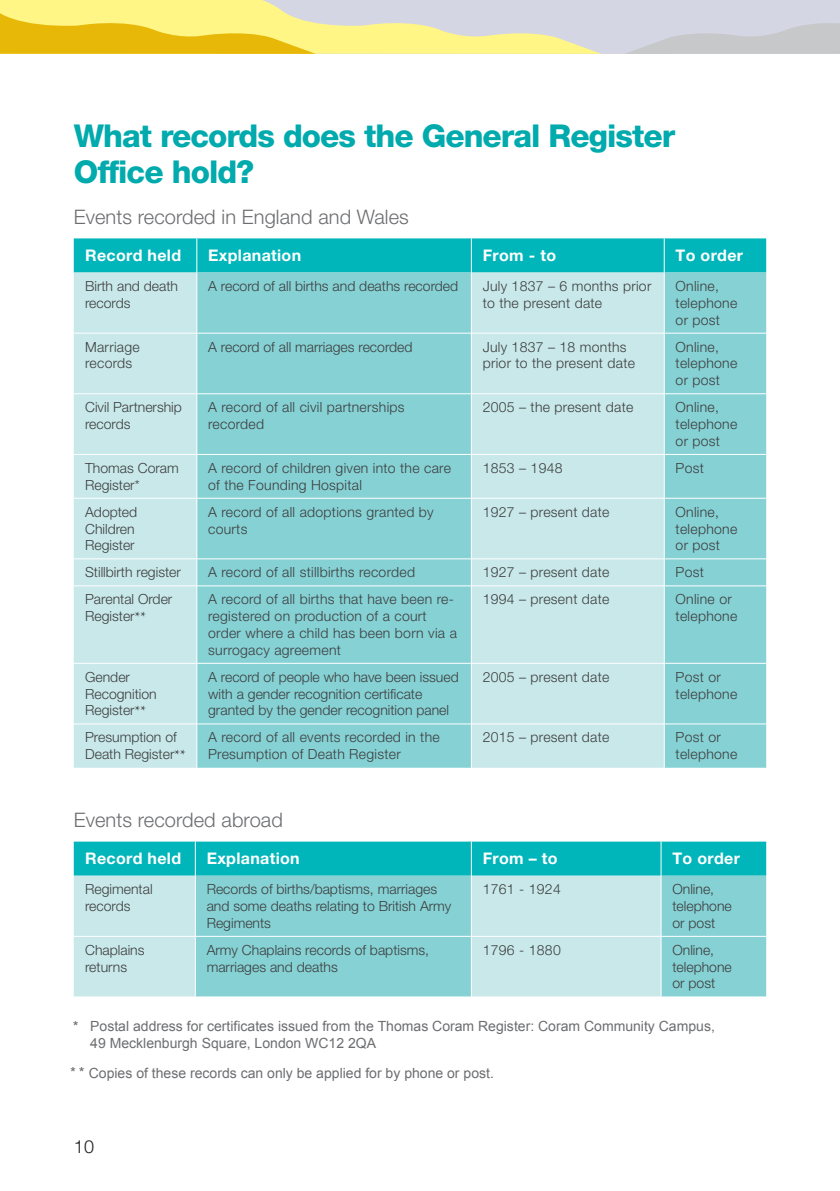
<style>
.page{position:relative;width:840px;height:1191px;background:#fff}
.page>*{position:absolute;margin:0;border:0;box-sizing:border-box;transform-origin:0 0}
.Header_1{font:800 31.6px/36px "Helvetica Neue LT Pro";letter-spacing:-.03em;color:#00aaad}
.Body_copy{font:300 20px "Helvetica Neue LT Pro";letter-spacing:.005em;color:#6c6d70}
.t1{font:300 18px "Helvetica Neue LT Pro";color:#231f20}
.t2{font:700 16px "Helvetica Neue LT Pro";letter-spacing:.02em;color:#fff}
.t3{font:300 14px/16.8px "Helvetica Neue LT Pro";letter-spacing:.02em;color:#3e3e3f}
.t4{font:300 14px/16.8px "Helvetica Neue LT Pro";color:#3e3e3f}
.Body_copy-2{font:14px/16.8px "Arial";color:#6c6d70}
.s1{font-family:"Minion Pro";font-weight:400}
.s2{font-family:"Helvetica Neue LT Pro";font-weight:500}
</style>
<div class="page">
<div style="left:74px;top:238px;width:691px;height:34px;background:#00b6ba"></div>
<div style="left:74px;top:272px;width:122px;height:495px;background:#c8e8ea"></div>
<svg style="left:197px;top:272px;width:568px;height:495px;background:#9cd9db"></svg>
<hr style="left:196px;top:238px;width:1px;height:34px;background:#fff">
<hr style="left:470px;top:238px;width:1px;height:34px;background:#fff">
<hr style="left:663px;top:238px;width:1px;height:34px;background:#fff">
<hr style="left:470px;top:272px;width:1px;height:61px;background:#fff">
<hr style="left:663px;top:272px;width:1px;height:61px;background:#fff">
<hr style="left:470px;top:333px;width:1px;height:60px;background:#fff">
<hr style="left:663px;top:333px;width:1px;height:60px;background:#fff">
<hr style="left:470px;top:394px;width:1px;height:60px;background:#fff">
<hr style="left:663px;top:394px;width:1px;height:60px;background:#fff">
<hr style="left:470px;top:454px;width:1px;height:44px;background:#fff">
<hr style="left:663px;top:454px;width:1px;height:44px;background:#fff">
<hr style="left:470px;top:498px;width:1px;height:60px;background:#fff">
<hr style="left:663px;top:498px;width:1px;height:60px;background:#fff">
<svg style="left:196px;top:559px;width:1px;height:26px"></svg>
<svg style="left:470px;top:559px;width:1px;height:26px"></svg>
<svg style="left:663px;top:559px;width:1px;height:26px"></svg>
<hr style="left:470px;top:586px;width:1px;height:77px;background:#fff">
<hr style="left:663px;top:586px;width:1px;height:77px;background:#fff">
<hr style="left:470px;top:663px;width:1px;height:60px;background:#fff">
<hr style="left:663px;top:663px;width:1px;height:60px;background:#fff">
<hr style="left:470px;top:724px;width:1px;height:43px;background:#fff">
<hr style="left:663px;top:724px;width:1px;height:43px;background:#fff">
<hr style="left:74px;top:333px;width:123px;height:1px;background:#fff">
<hr style="left:197px;top:333px;width:274px;height:1px;background:#fff">
<hr style="left:471px;top:333px;width:193px;height:1px;background:#fff">
<hr style="left:664px;top:333px;width:101px;height:1px;background:#fff">
<hr style="left:74px;top:393px;width:123px;height:1px;background:#fff">
<hr style="left:197px;top:393px;width:274px;height:1px;background:#fff">
<hr style="left:471px;top:393px;width:193px;height:1px;background:#fff">
<hr style="left:664px;top:393px;width:101px;height:1px;background:#fff">
<hr style="left:74px;top:454px;width:123px;height:1px;background:#fff">
<hr style="left:197px;top:454px;width:274px;height:1px;background:#fff">
<hr style="left:471px;top:454px;width:193px;height:1px;background:#fff">
<hr style="left:664px;top:454px;width:101px;height:1px;background:#fff">
<hr style="left:74px;top:498px;width:123px;height:1px;background:#fff">
<hr style="left:197px;top:498px;width:274px;height:1px;background:#fff">
<hr style="left:471px;top:498px;width:193px;height:1px;background:#fff">
<hr style="left:664px;top:498px;width:101px;height:1px;background:#fff">
<hr style="left:74px;top:558px;width:123px;height:1px;background:#fff">
<hr style="left:197px;top:558px;width:274px;height:1px;background:#fff">
<hr style="left:471px;top:558px;width:193px;height:1px;background:#fff">
<hr style="left:664px;top:558px;width:101px;height:1px;background:#fff">
<hr style="left:74px;top:585px;width:123px;height:1px;background:#fff">
<hr style="left:197px;top:585px;width:274px;height:1px;background:#fff">
<hr style="left:471px;top:585px;width:193px;height:1px;background:#fff">
<hr style="left:664px;top:585px;width:101px;height:1px;background:#fff">
<hr style="left:74px;top:663px;width:123px;height:1px;background:#fff">
<hr style="left:197px;top:663px;width:274px;height:1px;background:#fff">
<hr style="left:471px;top:663px;width:193px;height:1px;background:#fff">
<hr style="left:664px;top:663px;width:101px;height:1px;background:#fff">
<hr style="left:74px;top:723px;width:123px;height:1px;background:#fff">
<hr style="left:197px;top:723px;width:274px;height:1px;background:#fff">
<hr style="left:471px;top:723px;width:193px;height:1px;background:#fff">
<hr style="left:664px;top:723px;width:101px;height:1px;background:#fff">
<div style="left:74px;top:841px;width:691px;height:34px;background:#00b6ba"></div>
<div style="left:74px;top:875px;width:121px;height:121px;background:#c8e8ea"></div>
<svg style="left:196px;top:875px;width:569px;height:121px;background:#9bd8db"></svg>
<hr style="left:195px;top:841px;width:1px;height:34px;background:#fff">
<hr style="left:470px;top:841px;width:1px;height:34px;background:#fff">
<hr style="left:660px;top:841px;width:1px;height:34px;background:#fff">
<hr style="left:470px;top:875px;width:1px;height:61px;background:#fff">
<hr style="left:660px;top:875px;width:1px;height:61px;background:#fff">
<hr style="left:470px;top:936px;width:1px;height:60px;background:#fff">
<hr style="left:660px;top:936px;width:1px;height:60px;background:#fff">
<hr style="left:74px;top:936px;width:121px;height:1px;background:#fff">
<hr style="left:195px;top:936px;width:276px;height:1px;background:#fff">
<hr style="left:471px;top:936px;width:189px;height:1px;background:#fff">
<hr style="left:660px;top:936px;width:105px;height:1px;background:#fff">
<svg style="left:0;top:0;width:839px;height:54px;background:#e4da9e"></svg>
<p class="Header_1" style="left:74px;top:118px;width:602px">What records does the General Register<br>Office hold?</p>
<p class="Body_copy" style="left:74px;top:205px;width:336px">Events recorded in England and Wales</p>
<p class="t2" style="left:85px;top:245px;width:97px">Record held</p>
<p class="t2" style="left:208px;top:245px;width:94px">Explanation</p>
<p class="t2" style="left:482px;top:245px;width:75px">From - to</p>
<p class="t2" style="left:675px;top:245px;width:69px">To order</p>
<p class="t4" style="left:85px;top:277px;width:94px">Birth and death records</p>
<p class="t4" style="left:208px;top:277px;width:251px">A record of all births and deaths recorded</p>
<p class="t3" style="left:482px;top:277px;width:170px">July 1837 – 6 months prior to the present date</p>
<p class="t3" style="left:675px;top:277px;width:63px">Online, telephone or post</p>
<p class="t3" style="left:85px;top:338px;width:56px">Marriage records</p>
<p class="t4" style="left:208px;top:338px;width:206px">A record of all marriages recorded</p>
<p class="t3" style="left:482px;top:338px;width:154px">July 1837 – 18 months prior to the present date</p>
<p class="t3" style="left:675px;top:338px;width:63px">Online, telephone or post</p>
<p class="t4" style="left:85px;top:398px;width:98px">Civil Partnership records</p>
<p class="t3" style="left:208px;top:398px;width:198px">A record of all civil partnerships recorded</p>
<p class="t3" style="left:482px;top:398px;width:152px">2005 – the present date</p>
<p class="t3" style="left:675px;top:398px;width:63px">Online, telephone or post</p>
<p class="t4" style="left:85px;top:459px;width:95px">Thomas Coram<br>Register*</p>
<p class="t3" style="left:208px;top:459px;width:244px">A record of children given into the care of the Founding Hospital</p>
<p class="t3" style="left:482px;top:459px;width:81px">1853 – 1948</p>
<p class="t3" style="left:675px;top:459px;width:30px">Post</p>
<p class="t4" style="left:85px;top:503px;width:54px">Adopted<br>Children<br>Register</p>
<p class="t3" style="left:208px;top:503px;width:227px">A record of all adoptions granted by courts</p>
<p class="t3" style="left:482px;top:503px;width:128px">1927 – present date</p>
<p class="t3" style="left:675px;top:503px;width:63px">Online, telephone or post</p>
<p class="t4" style="left:85px;top:563px;width:97px">Stillbirth register</p>
<p class="t3" style="left:208px;top:563px;width:208px">A record of all stillbirths recorded</p>
<p class="t3" style="left:482px;top:563px;width:128px">1927 – present date</p>
<p class="t3" style="left:675px;top:563px;width:30px">Post</p>
<p class="t4" style="left:85px;top:591px;width:89px">Parental Order<br>Register<span class="s1">**</span></p>
<p class="t3" style="left:208px;top:591px;width:247px">A record of all births that have been re&shy;registered on production of a court</p>
<p class="t3" style="left:208px;top:624px;width:250px">order where a child has been born via a surrogacy agreement</p>
<p class="t3" style="left:482px;top:591px;width:128px">1994 – present date</p>
<p class="t3" style="left:675px;top:591px;width:63px">Online or telephone</p>
<p class="t4" style="left:85px;top:668px;width:73px">Gender<br>Recognition<br>Register<span class="s1">**</span></p>
<p class="t4" style="left:208px;top:668px;width:252px">A record of people who have been issued with a gender recognition certificate granted by the gender recognition panel</p>
<p class="t3" style="left:482px;top:668px;width:128px">2005 – present date</p>
<p class="t3" style="left:675px;top:668px;width:63px">Post or telephone</p>
<p class="t4" style="left:85px;top:729px;width:102px">Presumption of<br>Death Register<span class="s1">**</span></p>
<p class="t3" style="left:208px;top:729px;width:233px">A record of all events recorded in the<br>Presumption of Death Register</p>
<p class="t3" style="left:482px;top:729px;width:128px">2015 – present date</p>
<p class="t3" style="left:675px;top:729px;width:63px">Post or telephone</p>
<p class="Body_copy" style="left:74px;top:808px;width:210px">Events recorded abroad</p>
<p class="t2" style="left:85px;top:848px;width:97px">Record held</p>
<p class="t2" style="left:206px;top:848px;width:94px">Explanation</p>
<p class="t2" style="left:482px;top:848px;width:76px">From – to</p>
<p class="t2" style="left:672px;top:848px;width:69px">To order</p>
<p class="t4" style="left:85px;top:880px;width:69px">Regimental records</p>
<p class="t4" style="left:206px;top:880px;width:246px">Records of births/baptisms, marriages and some deaths relating to British Army<br>Regiments</p>
<p class="t3" style="left:482px;top:880px;width:80px">1761 - 1924</p>
<p class="t4" style="left:672px;top:880px;width:61px">Online, telephone or post</p>
<p class="t4" style="left:85px;top:941px;width:61px">Chaplains returns</p>
<p class="t4" style="left:206px;top:941px;width:224px">Army Chaplains records of baptisms, marriages and deaths</p>
<p class="t3" style="left:482px;top:941px;width:80px">1796 - 1880</p>
<p class="t4" style="left:672px;top:941px;width:61px">Online, telephone or post</p>
<p class="Body_copy-2" style="left:90px;top:1018px;width:625px;text-indent:-17px"><span class="s2">*</span> Postal address for certificates issued from the Thomas Coram Register: Coram Community Campus,<br>49 Mecklenburgh Square, London WC12 2QA</p>
<p class="Body_copy-2" style="left:70px;top:1065px;width:425px"><span class="s2">* *</span> Copies of these records can only be applied for by phone or post.</p>
<p class="t1" style="left:74px;top:1135px;width:22px">10</p>
</div>
